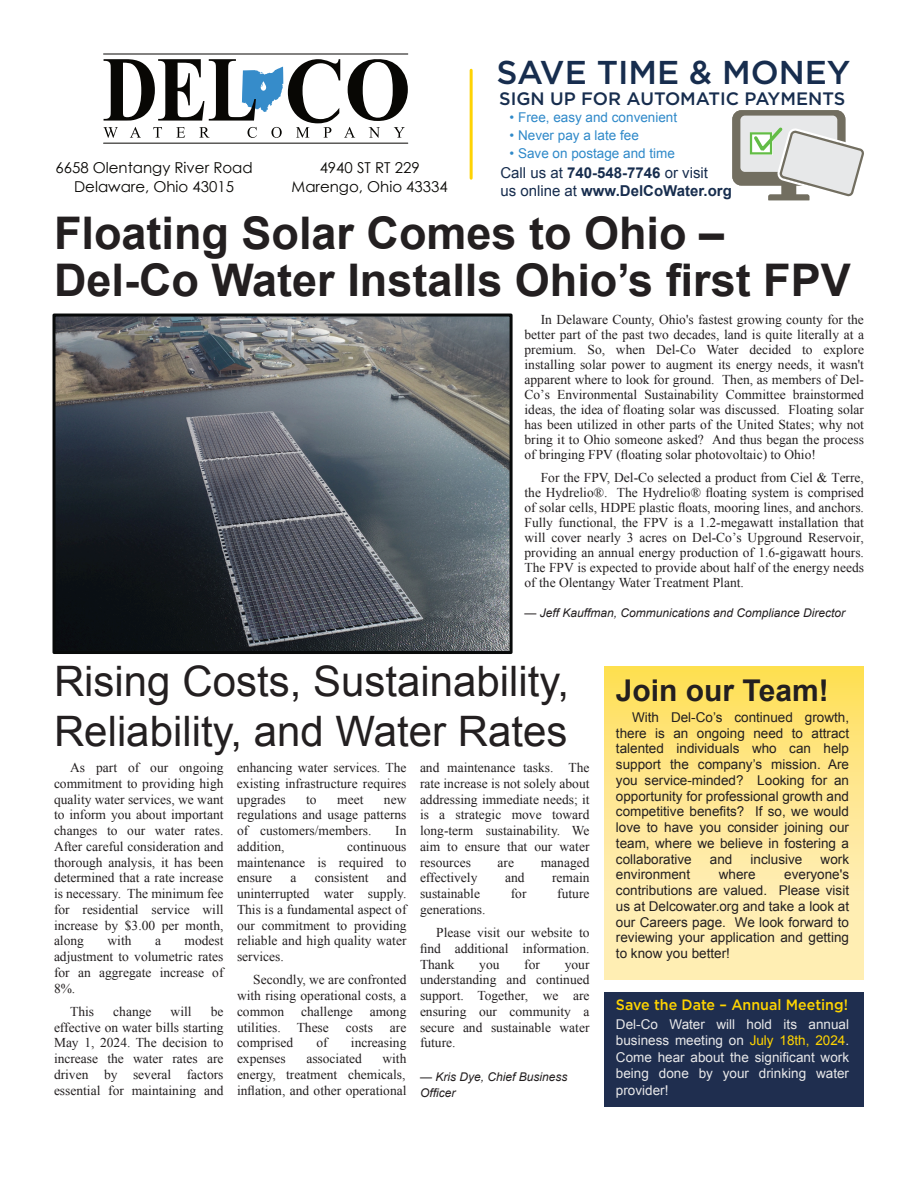
<style>
.page{position:relative;width:918px;height:1188px;background:#fff}
.page>*{position:absolute;margin:0;border:0;box-sizing:border-box;transform-origin:0 0}
.t1{font:700 45px/46.5px "Arial";color:#231f20}
.t2{font:42px/49.3px "Arial";color:#231f20}
.t3{font:500 33px "Gotham";color:#172d4e}
.t4{font:700 30px "Arial";color:#231f20}
.t5{font:500 18px "Gotham";color:#172d4e}
.t6{font:15px/19.5px "Century Gothic";color:#080704;text-align:center}
.t7{font:700 15px/18px "Arial";color:#172d4e}
.t8{font:500 15px "Gotham";color:#ffd400;scale:.95 1}
.t9{font:13.5px/15.8px "Times New Roman";color:#231f20;text-align:justify}
.t10{font:13.5px/15.8px "Arial";color:#231f20;text-align:justify}
.t11{font:13.5px/16.5px "Arial";color:#e8e8e9;text-align:justify}
.t12{font:13.5px "Arial";color:#2f89c9}
.t13{font:italic 12px/15.8px "Arial";color:#231f20}
.s1{font-weight:400}
.s2{color:#ffd400}
</style>
<div class="page">
<svg style="left:103px;top:59px;width:305px;height:79px"></svg>
<hr style="left:104px;top:143px;width:304px;height:1px;background:#080704">
<hr style="left:104px;top:54px;width:304px;height:1px;background:#080704">
<svg style="left:732px;top:110px;width:132px;height:90px"></svg>
<hr style="left:470px;top:70px;width:3px;height:108px;background:#fed304">
<img style="left:56px;top:318px;width:453px;height:332px">
<div style="left:52px;top:314px;width:461px;height:340px;border:3px solid #080a0a"></div>
<svg style="left:605px;top:666px;width:259px;height:313px;background:#fee893"></svg>
<div style="left:605px;top:993px;width:259px;height:114px;background:#1f2e4f"></div>
<p class="t6" style="left:55px;top:159px;width:199px">6658 Olentangy River Road<br>Delaware, Ohio 43015</p>
<p class="t6" style="left:292px;top:159px;width:158px">4940 ST RT 229<br>Marengo, Ohio 43334</p>
<h3 class="t3" style="left:497px;top:58px;width:356px">SAVE TIME &amp; MONEY</h3>
<h3 class="t5" style="left:499px;top:91px;width:348px">SIGN UP FOR AUTOMATIC PAYMENTS</h3>
<p class="t12" style="left:510px;top:112px;width:169px">• Free, easy and convenient</p>
<p class="t12" style="left:510px;top:130px;width:131px">• Never pay a late fee</p>
<p class="t12" style="left:510px;top:148px;width:167px">• Save on postage and time</p>
<p class="t7" style="left:500px;top:166px;width:233px"><span class="s1">Call us at</span> 740-548-7746 <span class="s1">or visit<br>us online at</span> www.DelCoWater.org</p>
<h1 class="t1" style="left:54px;top:214px;width:798px">Floating Solar Comes to Ohio –<br>Del-Co Water Installs Ohio’s first FPV</h1>
<p class="t9" style="left:525px;top:314px;width:341px;line-height:15px;text-indent:16px">In Delaware County, Ohio's fastest growing county for the better part of the past two decades, land is quite literally at a premium. So, when Del-Co Water decided to explore installing solar power to augment its energy needs, it wasn't apparent where to look for ground. Then, as members of Del-Co’s Environmental Sustainability Committee brainstormed ideas, the idea of floating solar was discussed. Floating solar has been utilized in other parts of the United States; why not bring it to Ohio someone asked? And thus began the process of bringing FPV (floating solar photovoltaic) to Ohio!</p>
<p class="t9" style="left:525px;top:471px;width:341px;line-height:15px;text-indent:16px">For the FPV, Del-Co selected a product from Ciel &amp; Terre, the Hydrelio®. The Hydrelio® floating system is comprised of solar cells, HDPE plastic floats, mooring lines, and anchors.<br>Fully functional, the FPV is a 1.2-megawatt installation that will cover nearly 3 acres on Del-Co’s Upground Reservoir, providing an annual energy production of 1.6-gigawatt hours.<br>The FPV is expected to provide about half of the energy needs of the Olentangy Water Treatment Plant.</p>
<p class="t13" style="left:525px;top:606px;width:322px">— Jeff Kauffman, Communications and Compliance Director</p>
<h2 class="t2" style="left:54px;top:661px;width:517px">Rising Costs, Sustainability,<br>Reliability, and Water Rates</h2>
<p class="t9" style="left:54px;top:761px;width:171px;text-indent:16px">As part of our ongoing commitment to providing high quality water services, we want to inform you about important changes to our water rates.<br>After careful consideration and thorough analysis, it has been determined that a rate increase is necessary. The minimum fee for residential service will increase by $3.00 per month, along</p>
<p class="t9" style="left:54px;top:934px;width:171px;text-indent:131px">modest adjustment to volumetric rates for an aggregate increase of 8%.</p>
<p class="t9" style="left:70px;top:1005px;width:26px">This</p>
<p class="t9" style="left:113px;top:1005px;width:40px">change</p>
<p class="t9" style="left:171px;top:1005px;width:23px">will</p>
<p class="t9" style="left:108px;top:934px;width:26px">with</p>
<p class="t9" style="left:155px;top:934px;width:7px">a</p>
<p class="t9" style="left:54px;top:1005px;width:171px;text-indent:157px">be effective on water bills starting May 1, 2024. The decision to increase the water rates are driven by several factors essential for maintaining and</p>
<p class="t9" style="left:237px;top:761px;width:171px">enhancing water services. The existing infrastructure requires upgrades</p>
<p class="t9" style="left:306px;top:793px;width:12px">to</p>
<p class="t9" style="left:337px;top:793px;width:28px">meet</p>
<p class="t9" style="left:237px;top:793px;width:171px;text-indent:147px">new regulations and usage patterns of customers/members.</p>
<p class="t9" style="left:395px;top:824px;width:13px">In</p>
<p class="t9" style="left:237px;top:840px;width:171px;text-indent:110px">continuous maintenance is required to ensure</p>
<p class="t9" style="left:237px;top:840px;width:49px">addition,</p>
<p class="t9" style="left:237px;top:871px;width:171px;text-indent:150px">and uninterrupted water supply.<br>This is a fundamental aspect of our commitment to providing reliable and high quality water services.</p>
<p class="t9" style="left:237px;top:973px;width:171px;text-indent:16px">Secondly, we are confronted with rising operational costs, a common</p>
<p class="t9" style="left:290px;top:871px;width:7px">a</p>
<p class="t9" style="left:315px;top:871px;width:56px">consistent</p>
<p class="t9" style="left:237px;top:1005px;width:171px;text-indent:64px">challenge among utilities. These</p>
<p class="t9" style="left:346px;top:1021px;width:28px">costs</p>
<p class="t9" style="left:390px;top:1021px;width:18px">are</p>
<p class="t9" style="left:237px;top:1036px;width:58px">comprised</p>
<p class="t9" style="left:316px;top:1036px;width:13px">of</p>
<p class="t9" style="left:351px;top:1036px;width:57px">increasing</p>
<p class="t9" style="left:237px;top:1052px;width:50px">expenses</p>
<p class="t9" style="left:306px;top:1052px;width:57px">associated</p>
<p class="t9" style="left:237px;top:1052px;width:171px;text-indent:145px">with energy, treatment chemicals, inflation, and other operational</p>
<p class="t9" style="left:420px;top:761px;width:171px">and maintenance tasks. The rate increase is not solely about addressing immediate needs; it is a strategic move toward long-term sustainability. We aim to ensure that our water resources</p>
<p class="t9" style="left:498px;top:856px;width:18px">are</p>
<p class="t9" style="left:541px;top:856px;width:50px">managed</p>
<p class="t9" style="left:420px;top:871px;width:59px">effectively</p>
<p class="t9" style="left:505px;top:871px;width:21px">and</p>
<p class="t9" style="left:552px;top:871px;width:39px">remain</p>
<p class="t9" style="left:420px;top:887px;width:61px">sustainable</p>
<p class="t9" style="left:511px;top:887px;width:17px">for</p>
<p class="t9" style="left:557px;top:887px;width:34px">future</p>
<p class="t9" style="left:436px;top:899px;width:155px;line-height:23.2px;text-indent:-16px">generations.<br>Please visit our website to</p>
<p class="t9" style="left:420px;top:942px;width:171px">find additional information.<br>Thank</p>
<p class="t9" style="left:479px;top:958px;width:22px">you</p>
<p class="t9" style="left:524px;top:958px;width:17px">for</p>
<p class="t9" style="left:420px;top:958px;width:171px;text-indent:145px">your understanding and continued support. Together, we are ensuring our community a secure and sustainable water future.</p>
<p class="t13" style="left:420px;top:1070px;width:149px">— Kris Dye, Chief Business<br>Officer</p>
<h3 class="t4" style="left:616px;top:680px;width:214px">Join our Team!</h3>
<p class="t10" style="left:616px;top:711px;width:235px;text-indent:16px">With Del-Co’s continued growth, there is an ongoing need to attract talented individuals who can help support the company’s mission. Are you service-minded? Looking for an opportunity for professional growth and competitive benefits? If so, we would love to have you consider joining our team, where we believe in fostering a collaborative</p>
<p class="t10" style="left:710px;top:852px;width:24px">and</p>
<p class="t10" style="left:751px;top:852px;width:53px">inclusive</p>
<p class="t10" style="left:821px;top:852px;width:30px">work</p>
<p class="t10" style="left:616px;top:868px;width:235px;text-indent:168px">everyone's contributions are valued. Please visit us at Delcowater.org and take a look at our Careers page. We look forward to reviewing your application and getting to know you better!</p>
<p class="t8" style="left:616px;top:998px;width:246px">Save the Date – Annual Meeting!</p>
<p class="t11" style="left:616px;top:1017px;width:235px">Del-Co Water will hold its annual business meeting on <span class="s2">July 18th, 2024</span>.<br>Come hear about the significant work being done by your drinking water provider!</p>
<p class="t10" style="left:616px;top:868px;width:76px">environment</p>
<p class="t10" style="left:719px;top:868px;width:38px">where</p>
</div>
